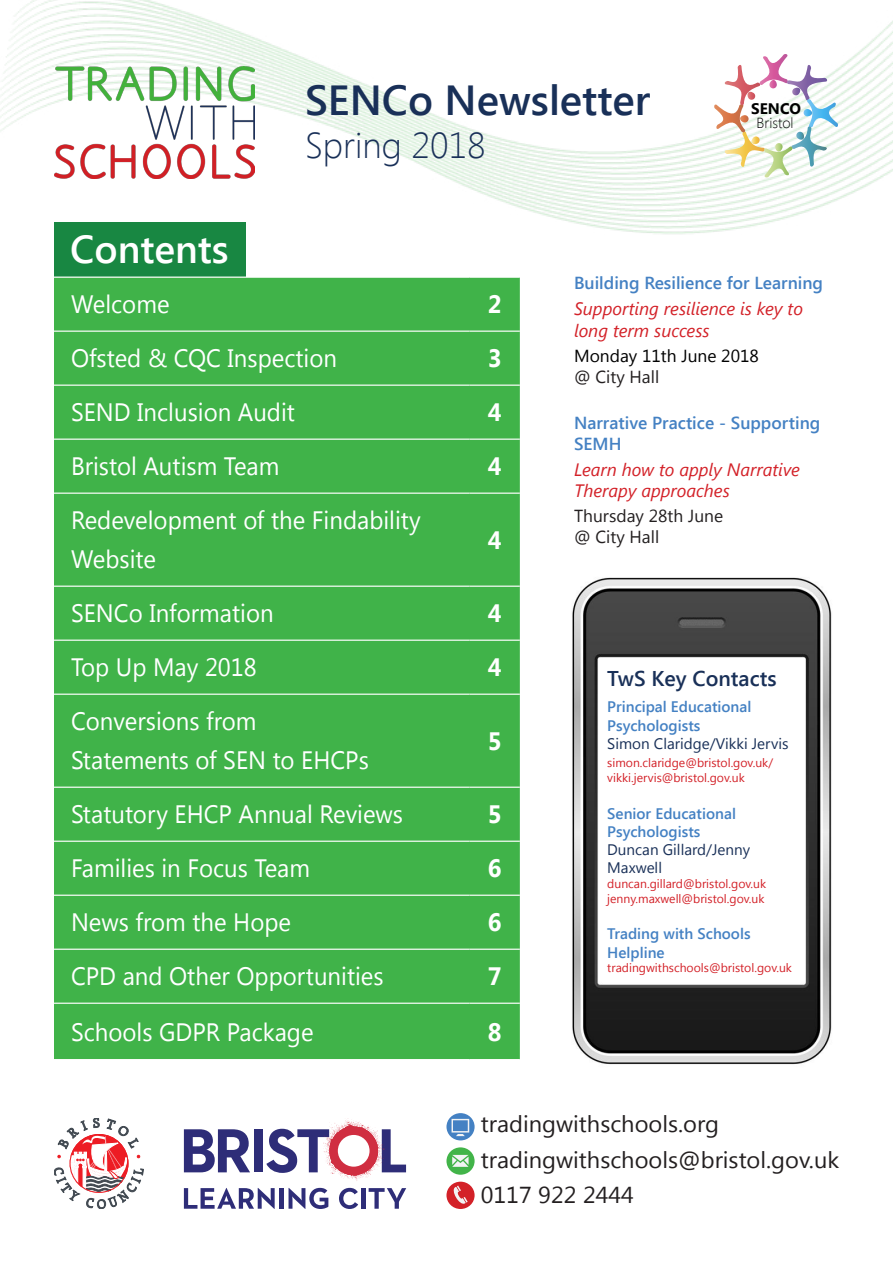
<style>
.page{position:relative;width:893px;height:1263px;background:#fff}
.page>*{position:absolute;margin:0;border:0;box-sizing:border-box;transform-origin:0 0}
.t1{font:600 42px "Segoe UI";color:#193058}
.t2{font:600 39px "Segoe UI";color:#fff}
.t3{font:300 36px "Segoe UI";color:#193058}
.t4{font:25.2px/39px "Segoe UI";color:#fff;scale:.95 1}
.t5{font:700 25.2px "Segoe UI";color:#fff;scale:.95 1}
.t6{font:23.1px/35.4px "Segoe UI";color:#231f20}
.t7{font:600 21.3px "Segoe UI";color:#193058}
.t8{font:italic 18px/21.5px "Segoe UI";color:#d32128}
.t9{font:600 17.4px/20.9px "Segoe UI";color:#4481c3}
.t10{font:17.4px "Segoe UI";color:#231f20}
.t11{font:17.4px "Segoe UI";color:#000}
.t12{font:600 15.3px/18.3px "Segoe UI";color:#4481c3}
.t13{font:700 15.3px "Segoe UI";color:#000}
.t14{font:300 14.55px "Segoe UI";color:#000}
.t15{font:12.15px "Segoe UI";color:#d32128}
.s1{font-weight:400;color:#193058}
</style>
<div class="page">
<img style="left:0;top:0;width:893px;height:235px">
<svg style="left:713px;top:54px;width:126px;height:124px"></svg>
<img style="left:54px;top:66px;width:200px;height:112px">
<div style="left:54px;top:222px;width:191px;height:55px;background:#188742"></div>
<img style="left:572px;top:577px;width:260px;height:488px">
<div style="left:602px;top:796px;width:191px;height:56px;background:#fff"></div>
<div style="left:54px;top:278px;width:466px;height:781px;background:#40b349"></div>
<hr style="left:54px;top:439px;width:415px;height:1px;background:#fff">
<hr style="left:469px;top:439px;width:51px;height:1px;background:#fff">
<hr style="left:54px;top:493px;width:415px;height:1px;background:#fff">
<hr style="left:469px;top:493px;width:51px;height:1px;background:#fff">
<hr style="left:54px;top:640px;width:415px;height:1px;background:#fff">
<hr style="left:469px;top:640px;width:51px;height:1px;background:#fff">
<hr style="left:54px;top:694px;width:415px;height:1px;background:#fff">
<hr style="left:469px;top:694px;width:51px;height:1px;background:#fff">
<hr style="left:54px;top:787px;width:415px;height:1px;background:#fff">
<hr style="left:469px;top:787px;width:51px;height:1px;background:#fff">
<hr style="left:54px;top:841px;width:415px;height:1px;background:#fff">
<hr style="left:469px;top:841px;width:51px;height:1px;background:#fff">
<hr style="left:54px;top:895px;width:415px;height:1px;background:#fff">
<hr style="left:469px;top:895px;width:51px;height:1px;background:#fff">
<hr style="left:54px;top:949px;width:415px;height:1px;background:#fff">
<hr style="left:469px;top:949px;width:51px;height:1px;background:#fff">
<hr style="left:54px;top:1003px;width:415px;height:1px;background:#fff">
<hr style="left:469px;top:1003px;width:51px;height:1px;background:#fff">
<hr style="left:54px;top:331px;width:415px;height:1px;background:#fff">
<hr style="left:469px;top:331px;width:51px;height:1px;background:#fff">
<hr style="left:54px;top:385px;width:415px;height:1px;background:#fff">
<hr style="left:469px;top:385px;width:51px;height:1px;background:#fff">
<hr style="left:54px;top:586px;width:415px;height:1px;background:#fff">
<hr style="left:469px;top:586px;width:51px;height:1px;background:#fff">
<div style="left:446px;top:1147px;width:29px;height:28px;background:#42b449;border-radius:50%"></div>
<svg style="left:452px;top:1155px;width:17px;height:12px"></svg>
<svg style="left:446px;top:1113px;width:29px;height:27px"></svg>
<svg style="left:452px;top:1119px;width:17px;height:17px"></svg>
<div style="left:446px;top:1182px;width:29px;height:27px;background:#d32128;border-radius:50%"></div>
<svg style="left:450px;top:1185px;width:18px;height:21px"></svg>
<div style="left:254px;top:1129px;width:9px;height:43px;background:#2e2d78"></div>
<svg style="left:184px;top:1129px;width:66px;height:43px"></svg>
<svg style="left:266px;top:1118px;width:140px;height:63px"></svg>
<svg style="left:184px;top:1188px;width:91px;height:21px"></svg>
<div style="left:279px;top:1188px;width:5px;height:21px;background:#2e2d78"></div>
<svg style="left:289px;top:1188px;width:39px;height:21px"></svg>
<svg style="left:339px;top:1188px;width:19px;height:21px"></svg>
<div style="left:361px;top:1188px;width:5px;height:21px;background:#2e2d78"></div>
<svg style="left:369px;top:1188px;width:37px;height:21px"></svg>
<svg style="left:54px;top:1118px;width:90px;height:91px"></svg>
<p class="t2" style="left:70px;top:222px;width:160px">Contents</p>
<p class="t1" style="left:305px;top:71px;width:347px">SENCo Newsletter</p>
<p class="t3" style="left:305px;top:121px;width:182px">Spring 2018</p>
<p class="t13" style="left:751px;top:98px;width:51px">SENCO</p>
<p class="t14" style="left:757px;top:113px;width:38px">Bristol</p>
<p class="t4" style="left:71px;top:284px;width:105px">Welcome</p>
<p class="t5" style="left:488px;top:286px;width:16px">2</p>
<p class="t4" style="left:71px;top:338px;width:281px">Ofsted &amp; CQC Inspection</p>
<p class="t5" style="left:488px;top:340px;width:16px">3</p>
<p class="t4" style="left:71px;top:392px;width:237px">SEND Inclusion Audit</p>
<p class="t5" style="left:488px;top:394px;width:16px">4</p>
<p class="t4" style="left:71px;top:446px;width:221px">Bristol Autism Team</p>
<p class="t5" style="left:488px;top:448px;width:16px">4</p>
<p class="t4" style="left:71px;top:500px;width:370px">Redevelopment of the Findability<br>Website</p>
<p class="t5" style="left:488px;top:522px;width:16px">4</p>
<p class="t4" style="left:71px;top:593px;width:215px">SENCo Information</p>
<p class="t5" style="left:488px;top:595px;width:16px">4</p>
<p class="t4" style="left:71px;top:647px;width:197px">Top Up May 2018</p>
<p class="t5" style="left:488px;top:649px;width:16px">4</p>
<p class="t4" style="left:71px;top:701px;width:315px">Conversions from<br>Statements of SEN to EHCPs</p>
<p class="t5" style="left:488px;top:723px;width:16px">5</p>
<p class="t4" style="left:71px;top:794px;width:351px">Statutory EHCP Annual Reviews</p>
<p class="t5" style="left:488px;top:796px;width:16px">5</p>
<p class="t4" style="left:71px;top:848px;width:253px">Families in Focus Team</p>
<p class="t5" style="left:488px;top:850px;width:16px">6</p>
<p class="t4" style="left:71px;top:902px;width:233px">News from the Hope</p>
<p class="t5" style="left:488px;top:904px;width:16px">6</p>
<p class="t4" style="left:71px;top:956px;width:331px">CPD and Other Opportunities</p>
<p class="t5" style="left:488px;top:958px;width:16px">7</p>
<p class="t4" style="left:71px;top:1011px;width:257px">Schools GDPR Package</p>
<p class="t5" style="left:488px;top:1014px;width:16px">8</p>
<p class="t9" style="left:574px;top:272px;width:251px">Building Resilience for Learning</p>
<p class="t8" style="left:574px;top:297px;width:230px">Supporting resilience is key to long term success</p>
<p class="t11" style="left:574px;top:343px;width:186px">Monday 11th June 2018</p>
<p class="t10" style="left:574px;top:364px;width:87px">@ City Hall</p>
<p class="t9" style="left:574px;top:412px;width:248px">Narrative Practice - Supporting<br>SEMH</p>
<p class="t8" style="left:574px;top:458px;width:227px">Learn how to apply Narrative<br>Therapy approaches</p>
<p class="t10" style="left:574px;top:504px;width:151px">Thursday 28th June</p>
<p class="t10" style="left:574px;top:525px;width:87px">@ City Hall</p>
<p class="t7" style="left:607px;top:663px;width:171px">TwS Key Contacts</p>
<p class="t12" style="left:607px;top:697px;width:183px">Principal Educational<br>Psychologists<br><span class="s1">Simon Claridge/Vikki Jervis</span></p>
<p class="t15" style="left:607px;top:754px;width:167px">simon.claridge@bristol.gov.uk/</p>
<p class="t15" style="left:607px;top:769px;width:139px">vikki.jervis@bristol.gov.uk</p>
<p class="t12" style="left:607px;top:803px;width:144px">Senior Educational<br>Psychologists<br><span class="s1">Duncan Gillard/Jenny<br>Maxwell</span></p>
<p class="t15" style="left:607px;top:875px;width:160px">duncan.gillard@bristol.gov.uk</p>
<p class="t15" style="left:607px;top:890px;width:159px">jenny.maxwell@bristol.gov.uk</p>
<p class="t12" style="left:607px;top:924px;width:145px">Trading with Schools<br>Helpline</p>
<p class="t15" style="left:607px;top:959px;width:186px">tradingwithschools@bristol.gov.uk</p>
<p class="t6" style="left:481px;top:1105px;width:360px">tradingwithschools.org tradingwithschools@bristol.gov.uk<br>0117 922 2444</p>
</div>
